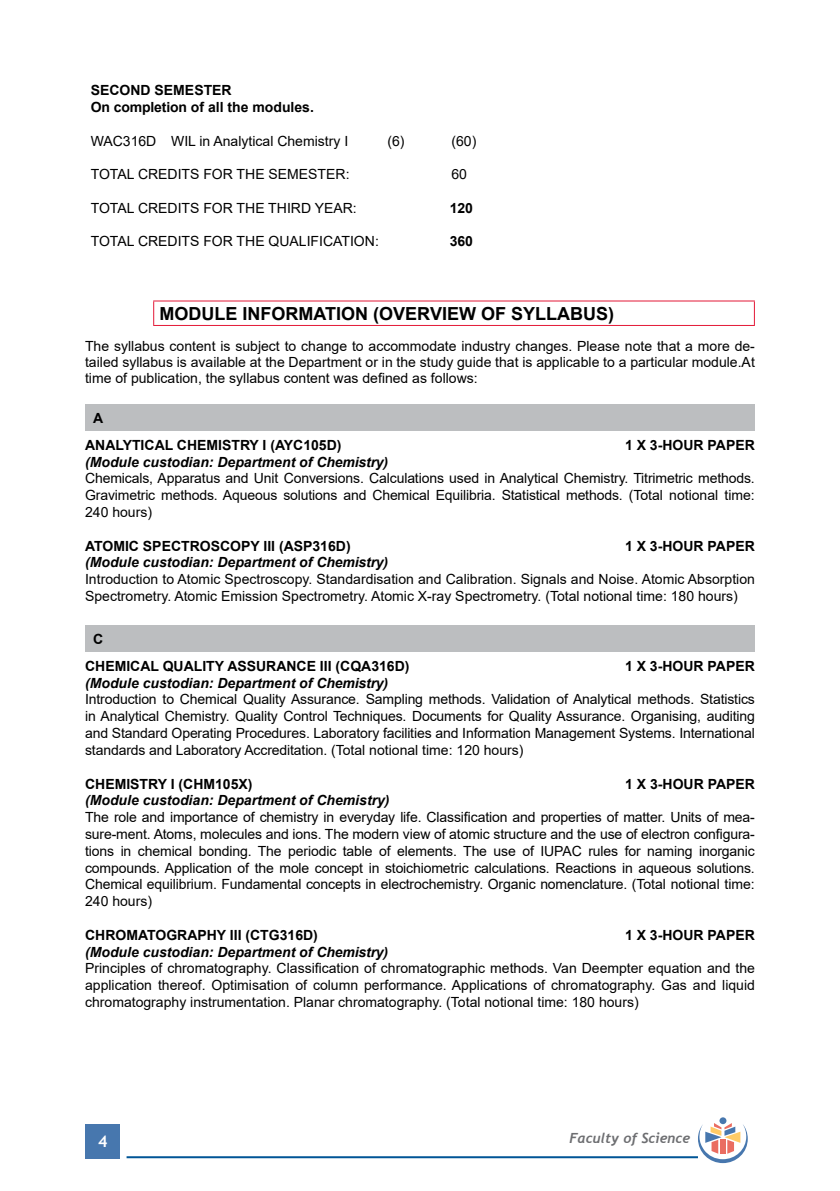
<style>
.page{position:relative;width:840px;height:1191px;background:#fff}
.page>*{position:absolute;margin:0;border:0;box-sizing:border-box;transform-origin:0 0}
.t1{font:700 18px "Arial";color:#000}
.t2{font:700 16px "Trebuchet MS";color:#fff}
.t3{font:14px/16.8px "Arial";color:#000;text-align:justify}
.t4{font:700 14px/26.8px "Arial";color:#000}
.t5{font:italic 700 14px "Arial";color:#000}
.t6{font:italic 700 14px "Trebuchet";color:#6d6e71}
</style>
<div class="page">
<div style="left:86px;top:1124px;width:34px;height:34px;background:#4777ae"></div>
<hr style="left:126px;top:1156px;width:571px;height:2px;background:#005596">
<div style="left:719px;top:1117px;width:7px;height:7px;background:#4777ae;border-radius:50%"></div>
<svg style="left:697px;top:1123px;width:50px;height:40px"></svg>
<hr style="left:153px;top:300px;width:601px;height:1px;background:#e31837">
<svg style="left:153px;top:301px;width:1px;height:24px"></svg>
<svg style="left:753px;top:301px;width:1px;height:24px"></svg>
<hr style="left:153px;top:325px;width:601px;height:1px;background:#e31837">
<div style="left:85px;top:405px;width:669px;height:26px;background:#bcbec0"></div>
<div style="left:85px;top:626px;width:669px;height:26px;background:#bcbec0"></div>
<p class="t4" style="left:91px;top:82px;width:224px;line-height:16.8px">SECOND SEMESTER<br>On completion of all the modules.</p>
<p class="t3" style="left:91px;top:132px;width:259px">WAC316D WIL in Analytical Chemistry I</p>
<p class="t3" style="left:387px;top:132px;width:19px">(6)</p>
<p class="t3" style="left:451px;top:132px;width:26px">(60)</p>
<p class="t3" style="left:91px;top:166px;width:260px">TOTAL CREDITS FOR THE SEMESTER:</p>
<p class="t3" style="left:451px;top:166px;width:17px">60</p>
<p class="t3" style="left:91px;top:199px;width:267px">TOTAL CREDITS FOR THE THIRD YEAR:</p>
<p class="t4" style="left:449px;top:195px;width:25px">120</p>
<p class="t3" style="left:91px;top:233px;width:289px">TOTAL CREDITS FOR THE QUALIFICATION:</p>
<p class="t4" style="left:449px;top:228px;width:25px">360</p>
<p class="t1" style="left:159px;top:301px;width:456px">MODULE INFORMATION (OVERVIEW OF SYLLABUS)</p>
<p class="t3" style="left:85px;top:338px;width:671px;line-height:16px">The syllabus content is subject to change to accommodate industry changes. Please note that a more de&shy;tailed syllabus is available at the Department or in the study guide that is applicable to a particular module.At time of publication, the syllabus content was defined as follows:</p>
<p class="t4" style="left:85px;top:405px;width:258px;text-indent:8px">A<br>ANALYTICAL CHEMISTRY I (AYC105D)</p>
<p class="t4" style="left:624px;top:431px;width:131px">1 X 3-HOUR PAPER</p>
<p class="t5" style="left:85px;top:452px;width:304px">(Module custodian: Department of Chemistry)</p>
<p class="t3" style="left:85px;top:470px;width:671px">Chemicals, Apparatus and Unit Conversions. Calculations used in Analytical Chemistry. Titrimetric methods.<br>Gravimetric methods. Aqueous solutions and Chemical Equilibria. Statistical methods. (Total notional time:<br>240 hours)</p>
<p class="t4" style="left:85px;top:532px;width:267px">ATOMIC SPECTROSCOPY III (ASP316D)</p>
<p class="t4" style="left:624px;top:532px;width:131px">1 X 3-HOUR PAPER</p>
<p class="t5" style="left:85px;top:553px;width:304px">(Module custodian: Department of Chemistry)</p>
<p class="t3" style="left:85px;top:571px;width:671px">Introduction to Atomic Spectroscopy. Standardisation and Calibration. Signals and Noise. Atomic Absorption<br>Spectrometry. Atomic Emission Spectrometry. Atomic X-ray Spectrometry. (Total notional time: 180 hours)</p>
<p class="t4" style="left:85px;top:626px;width:326px;text-indent:8px">C<br>CHEMICAL QUALITY ASSURANCE III (CQA316D)</p>
<p class="t4" style="left:624px;top:652px;width:131px">1 X 3-HOUR PAPER</p>
<p class="t5" style="left:85px;top:673px;width:304px">(Module custodian: Department of Chemistry)</p>
<p class="t3" style="left:85px;top:691px;width:671px">Introduction to Chemical Quality Assurance. Sampling methods. Validation of Analytical methods. Statistics in Analytical Chemistry. Quality Control Techniques. Documents for Quality Assurance. Organising, auditing and Standard Operating Procedures. Laboratory facilities and Information Management Systems. International standards and Laboratory Accreditation. (Total notional time: 120 hours)</p>
<p class="t4" style="left:85px;top:770px;width:169px">CHEMISTRY I (CHM105X)</p>
<p class="t4" style="left:624px;top:770px;width:131px">1 X 3-HOUR PAPER</p>
<p class="t5" style="left:85px;top:791px;width:306px">(Module custodian: Department of Chemistry)</p>
<p class="t3" style="left:85px;top:808px;width:671px">The role and importance of chemistry in everyday life. Classification and properties of matter. Units of mea&shy;sure-ment. Atoms, molecules and ions. The modern view of atomic structure and the use of electron configura&shy;tions in chemical bonding. The periodic table of elements. The use of IUPAC rules for naming inorganic compounds. Application of the mole concept in stoichiometric calculations. Reactions in aqueous solutions.<br>Chemical equilibrium. Fundamental concepts in electrochemistry. Organic nomenclature. (Total notional time:<br>240 hours)</p>
<p class="t4" style="left:85px;top:921px;width:234px">CHROMATOGRAPHY III (CTG316D)</p>
<p class="t4" style="left:624px;top:921px;width:131px">1 X 3-HOUR PAPER</p>
<p class="t5" style="left:85px;top:942px;width:304px">(Module custodian: Department of Chemistry)</p>
<p class="t3" style="left:85px;top:960px;width:671px">Principles of chromatography. Classification of chromatographic methods. Van Deempter equation and the application thereof. Optimisation of column performance. Applications of chromatography. Gas and liquid chromatography instrumentation. Planar chromatography. (Total notional time: 180 hours)</p>
<p class="t2" style="left:98px;top:1131px;width:11px">4</p>
<p class="t6" style="left:569px;top:1129px;width:122px">Faculty of Science</p>
</div>
